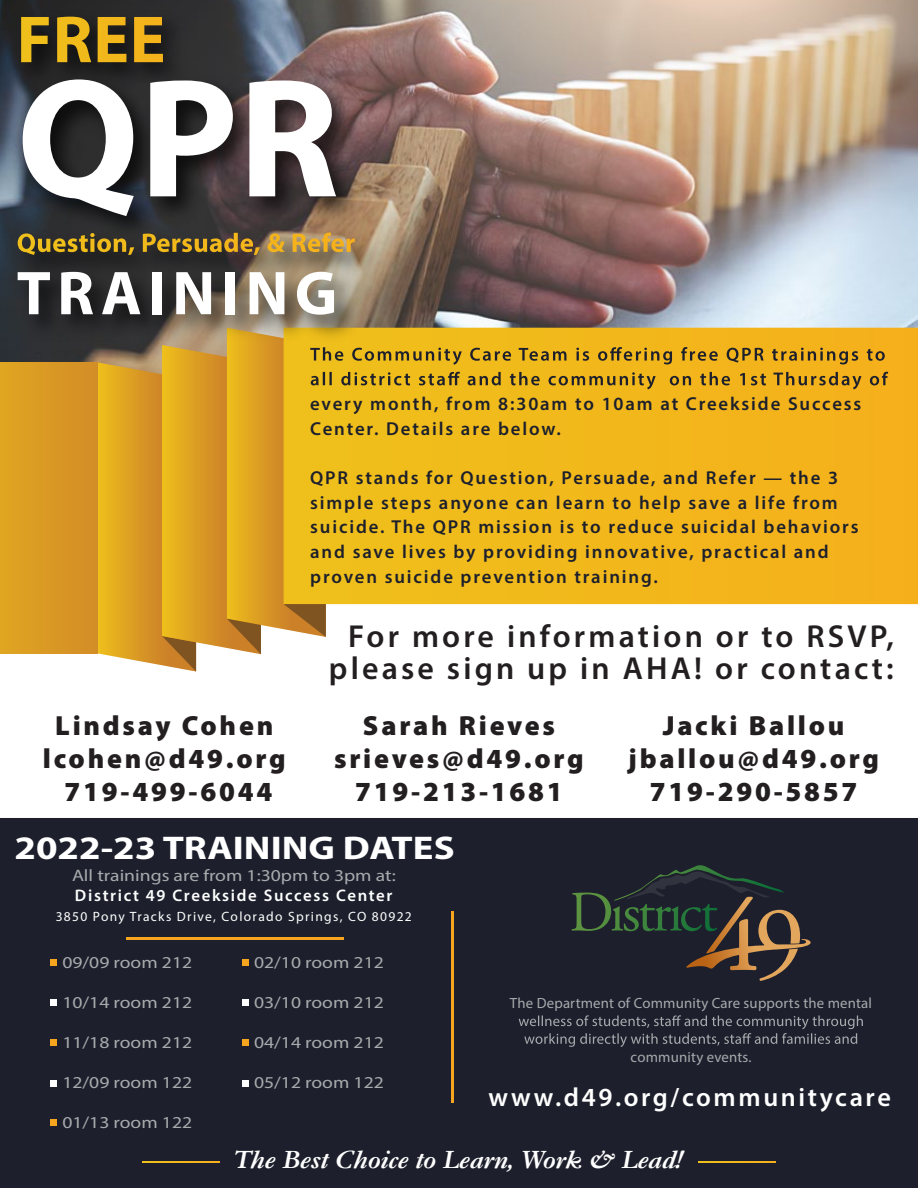
<style>
.page{position:relative;width:918px;height:1188px;background:#fff}
.page>*{position:absolute;margin:0;border:0;box-sizing:border-box;transform-origin:0 0}
.t1{font:700 170.55px "Myriad Pro";color:#fff}
.t2{font:700 62.4px "Myriad Pro";letter-spacing:.1em;color:#fff}
.t3{font:700 32.85px "Myriad Pro";color:#fff;scale:1.18 1}
.t4{font:600 31.8px/31.5px "Myriad Pro";letter-spacing:.1em;color:#231f20;text-align:right}
.t5{font:900 27.75px/33.3px "Myriad Pro";letter-spacing:.1em;color:#231f20;text-align:center}
.t6{font:italic 700 27.3px "Garamond";color:#fff}
.t7{font:600 26.25px "Myriad Pro";letter-spacing:.1em;color:#fff}
.t8{font:600 18.75px/24.8px "Myriad Pro";letter-spacing:.1em;color:#1d202c}
.t9{font:600 16.8px "Myriad Pro";letter-spacing:.1em;color:#fff}
.t10{font:16.65px "Myriad Pro";color:#a8aaad;scale:1.18 1}
.t11{font:14.85px "Myriad Pro";letter-spacing:.015em;color:#a8aaad}
.t12{font:13.5px "Myriad Pro";letter-spacing:.1em;color:#fff}
</style>
<div class="page">
<img style="left:0;top:0;width:918px;height:362px">
<div style="left:0;top:818px;width:918px;height:370px;background:#1d202c"></div>
<div style="left:284px;top:328px;width:634px;height:276px;background:#f5b01b"></div>
<div style="left:0;top:362px;width:97px;height:291px;background:#d99924"></div>
<img style="left:4px;top:4px;width:384px;height:359px">
<svg style="left:21px;top:17px;width:28px;height:45px"></svg>
<svg style="left:57px;top:17px;width:34px;height:45px;background:#ab871a"></svg>
<svg style="left:98px;top:17px;width:28px;height:45px"></svg>
<svg style="left:134px;top:17px;width:29px;height:45px"></svg>
<svg style="left:18px;top:233px;width:116px;height:22px;background:#705e25"></svg>
<svg style="left:143px;top:233px;width:117px;height:22px;background:#786129"></svg>
<svg style="left:267px;top:233px;width:18px;height:19px"></svg>
<svg style="left:293px;top:233px;width:62px;height:19px"></svg>
<hr style="left:143px;top:1161px;width:77px;height:2px;background:#f2b81b">
<hr style="left:698px;top:1161px;width:77px;height:2px;background:#f2b81b">
<svg style="left:97px;top:328px;width:791px;height:344px"></svg>
<hr style="left:126px;top:937px;width:217px;height:3px;background:#f6a51f">
<hr style="left:452px;top:911px;width:2px;height:192px;background:#f6a51f">
<svg style="left:572px;top:865px;width:239px;height:116px"></svg>
<svg style="left:519px;top:1015px;width:344px;height:32px"></svg>
<div style="left:50px;top:960px;width:7px;height:6px;background:#f6a51f"></div>
<div style="left:50px;top:999px;width:7px;height:7px;background:#fff"></div>
<div style="left:50px;top:1039px;width:7px;height:6px;background:#f6a51f"></div>
<div style="left:50px;top:1119px;width:7px;height:6px;background:#f6a51f"></div>
<div style="left:50px;top:1080px;width:7px;height:7px;background:#fff"></div>
<div style="left:242px;top:960px;width:7px;height:6px;background:#f6a51f"></div>
<div style="left:242px;top:999px;width:7px;height:7px;background:#fff"></div>
<div style="left:242px;top:1039px;width:7px;height:6px;background:#f6a51f"></div>
<div style="left:242px;top:1080px;width:7px;height:7px;background:#fff"></div>
<h1 class="t1" style="left:17px;top:28px;width:324px">QPR</h1>
<h2 class="t2" style="left:17px;top:253px;width:322px">TRAINING</h2>
<p class="t8" style="left:310px;top:391px;width:553px">every month, from 8:30am to 10am at Creekside Success<br>Center. Details are below.</p>
<p class="t8" style="left:310px;top:465px;width:550px">QPR stands for Question, Persuade, and Refer — the 3 simple steps anyone can learn to help save a life from suicide. The QPR mission is to reduce suicidal behaviors and save lives by providing innovative, practical and proven suicide prevention training.</p>
<h3 class="t4" style="left:329px;top:620px;width:567px">For more information or to RSVP, please sign up in AHA! or contact:</h3>
<h3 class="t5" style="left:43px;top:707px;width:245px">Lindsay Cohen lcohen@d49.org<br>719-499-6044</h3>
<h3 class="t5" style="left:334px;top:707px;width:251px">Sarah Rieves srieves@d49.org<br>719-213-1681</h3>
<h3 class="t5" style="left:628px;top:707px;width:252px">Jacki Ballou jballou@d49.org<br>719-290-5857</h3>
<h3 class="t3" style="left:14px;top:827px;width:375px">2022-23 TRAINING DATES</h3>
<p class="t10" style="left:72px;top:865px;width:276px">All trainings are from 1:30pm to 3pm at:</p>
<p class="t9" style="left:75px;top:885px;width:319px">District 49 Creekside Success Center</p>
<p class="t12" style="left:56px;top:908px;width:358px">3850 Pony Tracks Drive, Colorado Springs, CO 80922</p>
<p class="t10" style="left:62px;top:952px;width:111px">09/09 room 212</p>
<p class="t10" style="left:62px;top:992px;width:111px">10/14 room 212</p>
<p class="t10" style="left:62px;top:1032px;width:111px">11/18 room 212</p>
<p class="t10" style="left:62px;top:1072px;width:111px">12/09 room 122</p>
<p class="t10" style="left:62px;top:1112px;width:111px">01/13 room 122</p>
<p class="t10" style="left:254px;top:952px;width:111px">02/10 room 212</p>
<p class="t10" style="left:254px;top:992px;width:111px">03/10 room 212</p>
<p class="t10" style="left:254px;top:1032px;width:111px">04/14 room 212</p>
<p class="t10" style="left:254px;top:1072px;width:111px">05/12 room 122</p>
<p class="t11" style="left:510px;top:994px;width:364px">The Department of Community Care supports the mental</p>
<p class="t11" style="left:631px;top:1047px;width:122px">community events.</p>
<h3 class="t7" style="left:489px;top:1081px;width:404px">www.d49.org/communitycare</h3>
<h3 class="t6" style="left:233px;top:1141px;width:451px">The Best Choice to Learn, Work &amp; Lead!</h3>
</div>
